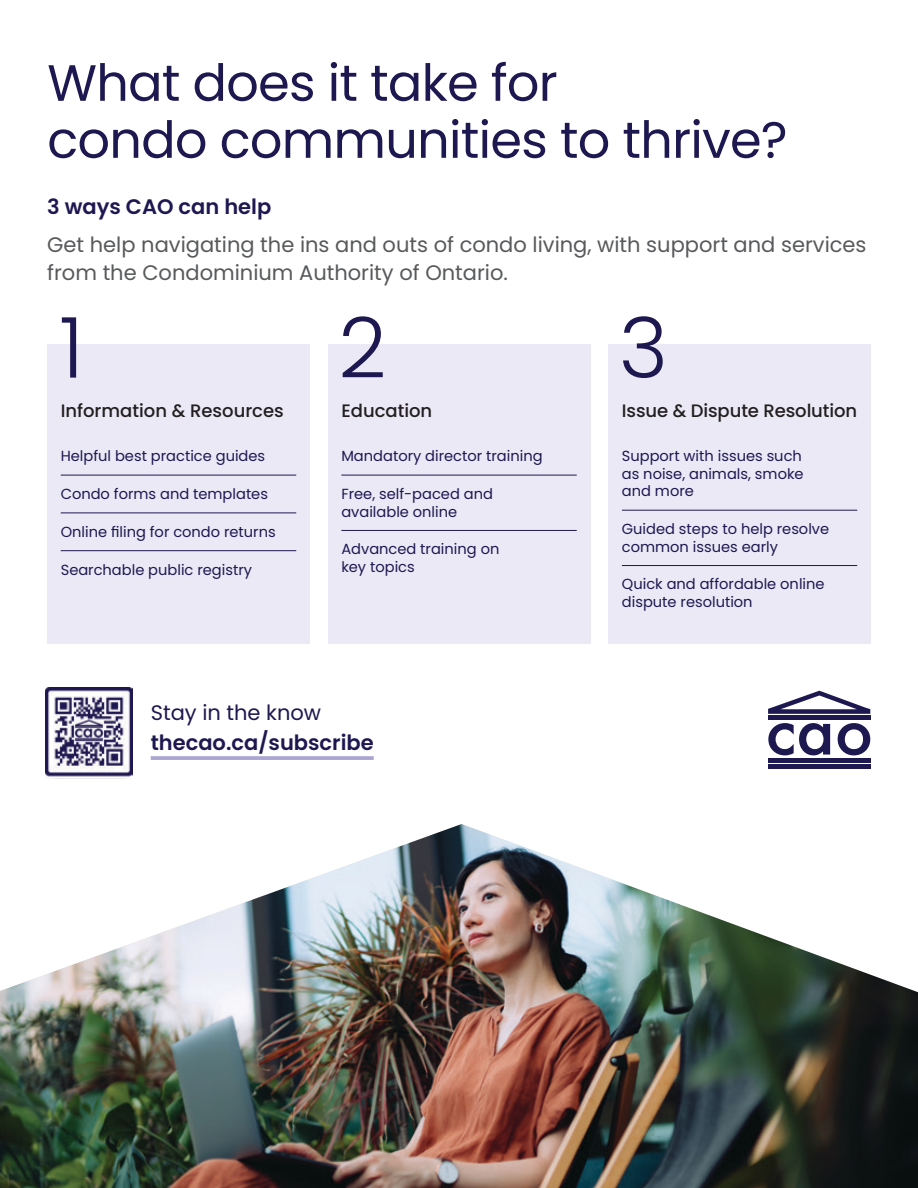
<style>
.page{position:relative;width:918px;height:1188px;background:#fff}
.page>*{position:absolute;margin:0;border:0;box-sizing:border-box;transform-origin:0 0}
.t1{font:300 84px "Poppins";color:#1e1851}
.t2{font:51px/57px "Poppins";letter-spacing:-.015em;color:#1e1851}
.t3{font:21px/28.5px "Poppins";color:#58595b}
.t4{font:600 21px "Poppins";color:#1e1851}
.t5{font:21px "Poppins";color:#1e1851}
.t6{font:500 18px "Poppins";color:#231f20}
.t7{font:14.7px/17.5px "Poppins";color:#1e1851}
</style>
<div class="page">
<svg style="left:151px;top:756px;width:223px;height:4px"></svg>
<img style="left:45px;top:688px;width:88px;height:90px">
<img style="left:0;top:824px;width:918px;height:364px">
<div style="left:47px;top:344px;width:263px;height:300px;background:#eae9f5"></div>
<hr style="left:61px;top:475px;width:235px;height:1px;background:#1e1851">
<hr style="left:61px;top:513px;width:235px;height:1px;background:#1e1851">
<hr style="left:61px;top:550px;width:235px;height:1px;background:#1e1851">
<div style="left:328px;top:344px;width:262px;height:300px;background:#eae9f5"></div>
<hr style="left:341px;top:475px;width:236px;height:1px;background:#1e1851">
<hr style="left:341px;top:530px;width:236px;height:1px;background:#1e1851">
<div style="left:608px;top:344px;width:263px;height:300px;background:#eae9f5"></div>
<hr style="left:622px;top:510px;width:235px;height:1px;background:#1e1851">
<hr style="left:622px;top:565px;width:235px;height:1px;background:#1e1851">
<svg style="left:768px;top:691px;width:102px;height:23px"></svg>
<hr style="left:768px;top:715px;width:102px;height:4px;background:#1e1851">
<hr style="left:768px;top:759px;width:102px;height:4px;background:#1e1851">
<hr style="left:768px;top:764px;width:102px;height:4px;background:#1e1851">
<svg style="left:768px;top:723px;width:62px;height:32px"></svg>
<svg style="left:838px;top:723px;width:32px;height:32px"></svg>
<h2 class="t2" style="left:47px;top:55px;width:742px">What does it take for<br>condo communities to thrive?</h2>
<h3 class="t4" style="left:47px;top:195px;width:226px">3 ways CAO can help</h3>
<h3 class="t3" style="left:47px;top:230px;width:821px">Get help navigating the ins and outs of condo living, with support and services from the Condominium Authority of Ontario.</h3>
<h1 class="t1" style="left:59px;top:299px;width:26px">1</h1>
<h1 class="t1" style="left:338px;top:299px;width:50px">2</h1>
<h1 class="t1" style="left:619px;top:299px;width:51px">3</h1>
<p class="t6" style="left:61px;top:400px;width:225px">Information &amp; Resources</p>
<p class="t7" style="left:61px;top:447px;width:206px">Helpful best practice guides</p>
<p class="t7" style="left:61px;top:485px;width:209px">Condo forms and templates</p>
<p class="t7" style="left:61px;top:523px;width:217px">Online filing for condo returns</p>
<p class="t7" style="left:61px;top:561px;width:193px">Searchable public registry</p>
<p class="t6" style="left:341px;top:400px;width:92px">Education</p>
<p class="t7" style="left:341px;top:447px;width:203px">Mandatory director training</p>
<p class="t7" style="left:341px;top:485px;width:153px">Free, self-paced and available online</p>
<p class="t7" style="left:341px;top:541px;width:160px">Advanced training on key topics</p>
<h3 class="t5" style="left:151px;top:701px;width:172px">Stay in the know</h3>
<h3 class="t4" style="left:151px;top:731px;width:224px">thecao.ca/subscribe</h3>
<p class="t6" style="left:622px;top:400px;width:237px">Issue &amp; Dispute Resolution</p>
<p class="t7" style="left:622px;top:447px;width:183px;text-align:justify">Support with issues such as noise, animals, smoke and more</p>
<p class="t7" style="left:622px;top:520px;width:209px">Guided steps to help resolve common issues early</p>
<p class="t7" style="left:622px;top:576px;width:204px">Quick and affordable online dispute resolution</p>
</div>
